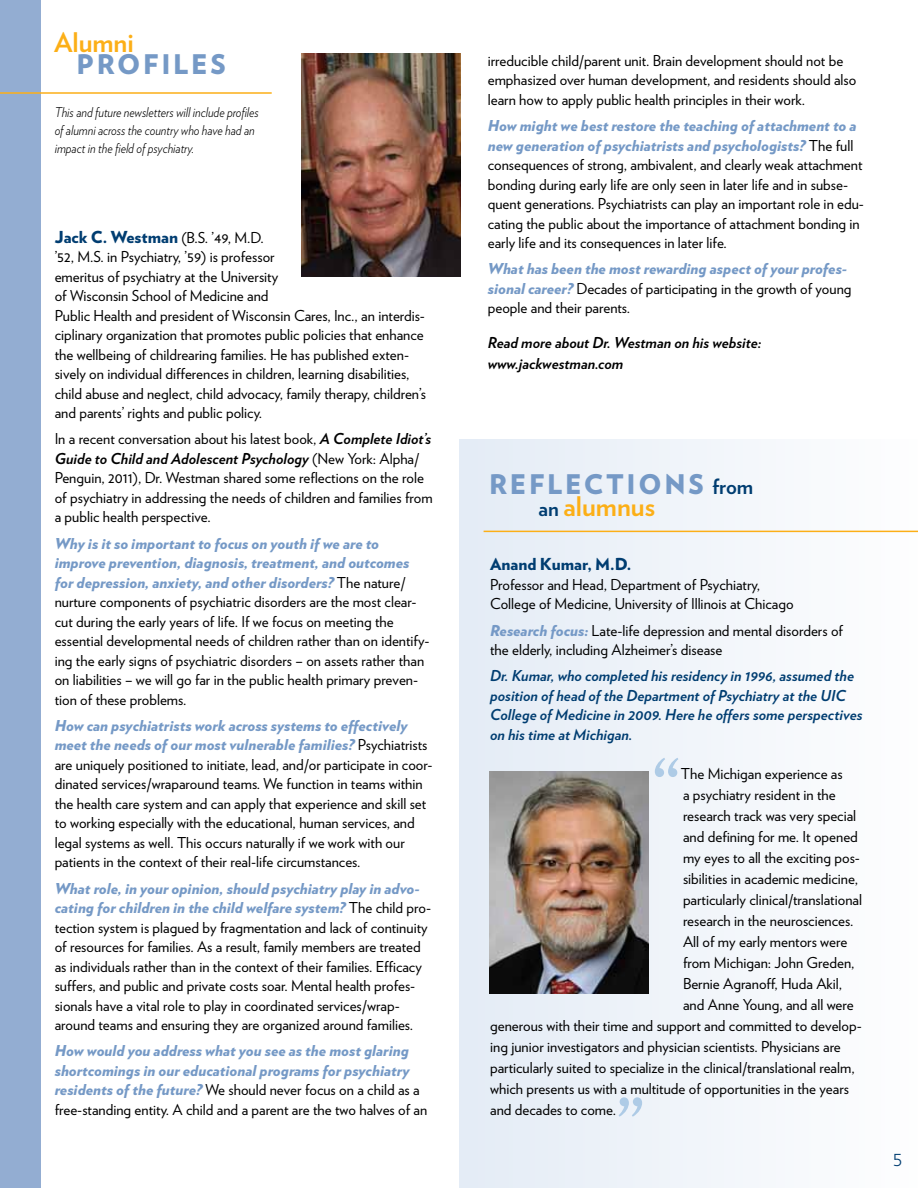
<style>
.page{position:relative;width:918px;height:1188px;background:#fff}
.page>*{position:absolute;margin:0;border:0;box-sizing:border-box;transform-origin:0 0}
.t1{font:90px "Verlag";color:#aecbe6}
.t2{font:700 27px/22.5px "Verlag";color:#fcaf17}
.t3{font:900 27px "Verlag";color:#7599c6}
.t4{font:300 21px "Verlag";color:#003d71}
.t5{font:900 16.5px "Verlag";color:#003d71}
.t6{font:15px/19.5px "Verlag";color:#000}
.t7{font:italic 900 15px/19.5px "Verlag";color:#7599c6}
.t8{font:italic 700 15px/19.5px "Verlag";color:#003d71}
.t9{font:italic 700 15px/21px "Verlag";color:#000}
.t10{font:italic 300 13.5px/18px "Verlag";color:#000;scale:.9 1}
.s1{font-weight:400;font-size:15px;color:#000}
.s2{font-weight:700;font-style:italic}
.s3{font-weight:900;font-style:italic;color:#7599c6}
.s4{font-weight:400;font-style:normal;color:#000}
.s5{font-weight:900;color:#7599c6}
.s6{font-size:21px;color:#003d71}
</style>
<div class="page">
<div style="left:459px;top:439px;width:459px;height:749px;background:linear-gradient(to right,#e4ecf6,#fefefe)"></div>
<img style="left:489px;top:771px;width:159px;height:223px">
<img style="left:301px;top:53px;width:159px;height:223px">
<hr style="left:484px;top:531px;width:434px;height:1px;background:#fcaf17">
<div style="left:0;top:0;width:41px;height:1188px;background:#93add2"></div>
<hr style="left:0;top:92px;width:272px;height:2px;background:#fcaf17">
<h2 class="t2" style="left:54px;top:30px;width:81px">Alumni</h2>
<h2 class="t3" style="left:77px;top:42px;width:102px">profiles</h2>
<p class="t10" style="left:55px;top:102px;width:228px">This and future newsletters will include profiles of alumni across the country who have had an impact in the field of psychiatry.</p>
<p class="t5" style="left:55px;top:223px;width:211px">Jack C. Westman <span class="s1">(B.S. ’49, M.D.</span></p>
<p class="t6" style="left:55px;top:246px;width:373px">’52, M.S. in Psychiatry, ’59) is professor<br>emeritus of psychiatry at the University<br>of Wisconsin School of Medicine and<br>Public Health and president of Wisconsin Cares, Inc., an interdis&shy;ciplinary organization that promotes public policies that enhance the wellbeing of childrearing families. He has published exten&shy;sively on individual differences in children, learning disabilities, child abuse and neglect, child advocacy, family therapy, children’s and parents’ rights and public policy.</p>
<p class="t6" style="left:55px;top:429px;width:379px">In a recent conversation about his latest book, <span class="s2">A Complete Idiot’s Guide to Child and Adolescent Psychology</span> (New York: Alpha/ Penguin, 2011), Dr. Westman shared some reflections on the role of psychiatry in addressing the needs of children and families from a public health perspective.</p>
<p class="t6" style="left:55px;top:533px;width:376px"><span class="s3">Why is it so important to focus on youth if we are to improve prevention, diagnosis, treatment, and outcomes for depression, anxiety, and other disorders?</span> The nature/ nurture components of psychiatric disorders are the most clear&shy;cut during the early years of life. If we focus on meeting the essential developmental needs of children rather than on identify&shy;ing the early signs of psychiatric disorders – on assets rather than on liabilities – we will go far in the public health primary preven&shy;tion of these problems.</p>
<p class="t6" style="left:55px;top:715px;width:380px"><span class="s3">How can psychiatrists work across systems to effectively meet the needs of our most vulnerable families?</span> Psychiatrists are uniquely positioned to initiate, lead, and/or participate in coor&shy;dinated services/wraparound teams. We function in teams within the health care system and can apply that experience and skill set to working especially with the educational, human services, and legal systems as well. This occurs naturally if we work with our patients in the context of their real-life circumstances.</p>
<p class="t6" style="left:55px;top:878px;width:378px"><span class="s3">What role, in your opinion, should psychiatry play in advo&shy;cating for children in the child welfare system?</span> The child pro&shy;tection system is plagued by fragmentation and lack of continuity of resources for families. As a result, family members are treated as individuals rather than in the context of their families. Efficacy suffers, and public and private costs soar. Mental health profes&shy;sionals have a vital role to play in coordinated services/wrap&shy;around teams and ensuring they are organized around families.</p>
<p class="t7" style="left:55px;top:1040px;width:374px">How would you address what you see as the most glaring shortcomings in our educational programs for psychiatry residents of the future? <span class="s4">We should never focus on a child as a free-standing entity. A child and a parent are the two halves of an</span></p>
<p class="t6" style="left:488px;top:50px;width:370px">irreducible child/parent unit. Brain development should not be emphasized over human development, and residents should also learn how to apply public health principles in their work.</p>
<p class="t6" style="left:488px;top:115px;width:378px"><span class="s3">How might we best restore the teaching of attachment to a new generation of psychiatrists and psychologists?</span> The full consequences of strong, ambivalent, and clearly weak attachment bonding during early life are only seen in later life and in subse&shy;quent generations. Psychiatrists can play an important role in edu&shy;cating the public about the importance of attachment bonding in early life and its consequences in later life.</p>
<p class="t6" style="left:488px;top:259px;width:365px"><span class="s3">What has been the most rewarding aspect of your profes&shy;sional career?</span> Decades of participating in the growth of young people and their parents.</p>
<p class="t9" style="left:488px;top:331px;width:275px">Read more about Dr. Westman on his website: www.jackwestman.com</p>
<h2 class="t2" style="left:539px;top:471px;width:216px;text-indent:67px"><span class="s5">tions</span> <span class="s6">from an</span> alumnus</h2>
<h2 class="t3" style="left:489px;top:462px;width:77px">Reflec</h2>
<p class="t5" style="left:490px;top:551px;width:143px">Anand Kumar, M.D.</p>
<p class="t6" style="left:490px;top:574px;width:305px">Professor and Head, Department of Psychiatry,<br>College of Medicine, University of I llinois at Chicago</p>
<p class="t6" style="left:490px;top:620px;width:355px"><span class="s3">Research focus:</span> Late-life depression and mental disorders of the elderly, including Alzheimer’s disease</p>
<p class="t8" style="left:490px;top:665px;width:374px">Dr. Kumar, who completed his residency in 1996, assumed the position of head of the Department of Psychiatry at the UIC College of Medicine in 2009. Here he offers some perspectives on his time at Michigan.</p>
<h1 class="t1" style="left:652px;top:726px;width:30px">“</h1>
<p class="t6" style="left:681px;top:763px;width:163px">The Michigan experience as</p>
<p class="t6" style="left:683px;top:784px;width:154px">a psychiatry resident in the</p>
<p class="t6" style="left:683px;top:805px;width:175px">research track was very special</p>
<p class="t6" style="left:683px;top:826px;width:176px">and defining for me. It opened</p>
<p class="t6" style="left:683px;top:847px;width:178px">my eyes to all the exciting pos-</p>
<p class="t6" style="left:683px;top:868px;width:176px">sibilities in academic medicine,</p>
<p class="t6" style="left:683px;top:889px;width:181px">particularly clinical/translational</p>
<p class="t6" style="left:683px;top:910px;width:172px">research in the neurosciences.</p>
<p class="t6" style="left:683px;top:931px;width:166px">All of my early mentors were</p>
<p class="t6" style="left:683px;top:952px;width:173px">from Michigan: John Greden,</p>
<p class="t6" style="left:683px;top:973px;width:161px">Bernie Agranoff, Huda Akil,</p>
<p class="t6" style="left:683px;top:994px;width:172px">and Anne Young, and all were</p>
<p class="t6" style="left:490px;top:1015px;width:373px">generous with their time and support and committed to develop-</p>
<p class="t6" style="left:490px;top:1036px;width:352px">ing junior investigators and physician scientists. Physicians are</p>
<p class="t6" style="left:490px;top:1057px;width:366px">particularly suited to specialize in the clinical/translational realm,</p>
<p class="t6" style="left:490px;top:1078px;width:360px">which presents us with a multitude of opportunities in the years</p>
<p class="t6" style="left:490px;top:1099px;width:127px">and decades to come.</p>
<h1 class="t1" style="left:616px;top:1065px;width:30px">”</h1>
<h3 class="t4" style="left:893px;top:1143px;width:11px">5</h3>
</div>
